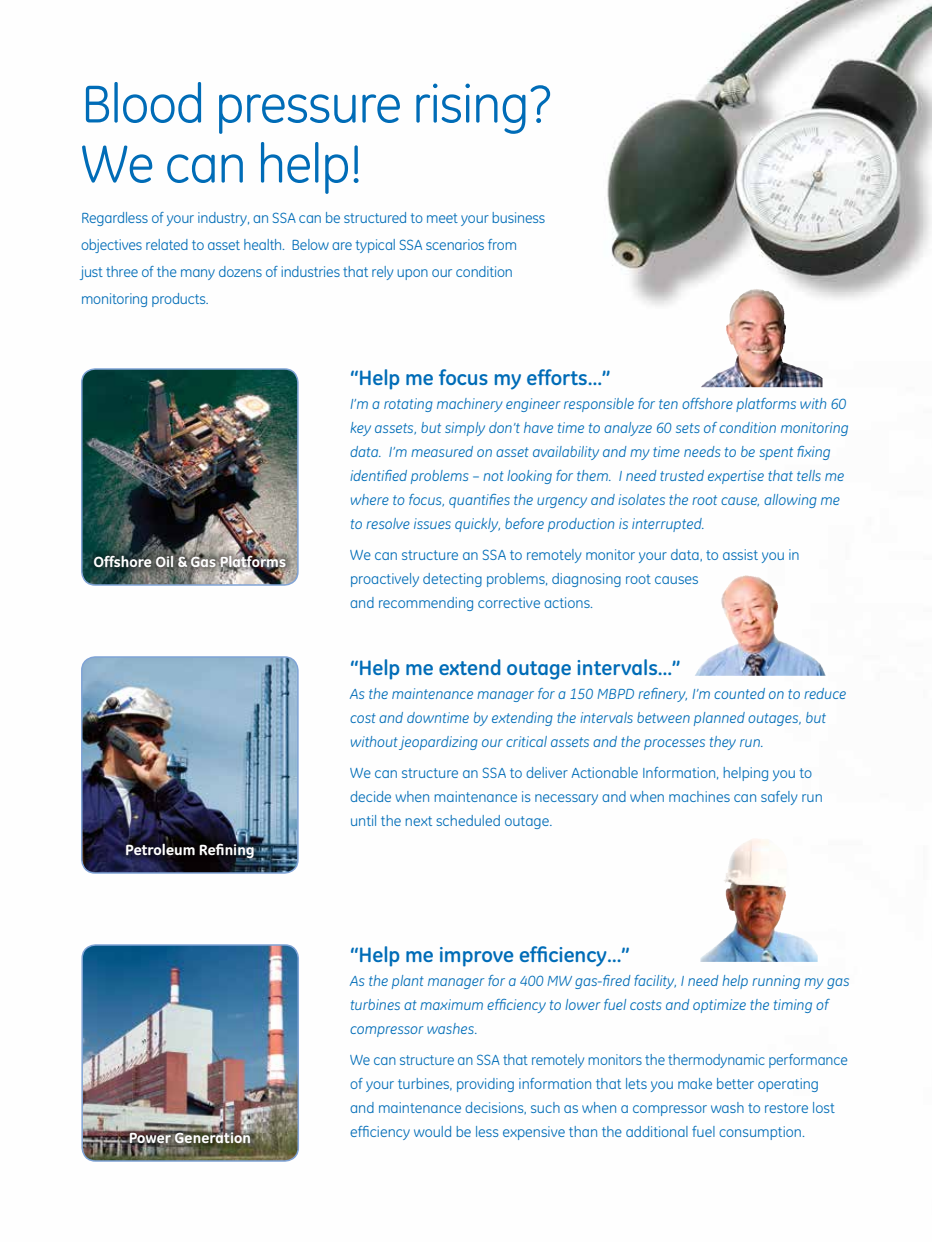
<style>
.page{position:relative;width:932px;height:1242px;background:#fff}
.page>*{position:absolute;margin:0;border:0;box-sizing:border-box;transform-origin:0 0}
.t1{font:54px/60px "GE Inspira";letter-spacing:-.02em;color:#006cb7}
.t2{font:700 21px "GE Inspira";color:#006cb7}
.t3{font:15px/24px "GE Inspira";color:#006cb7}
.t4{font:italic 15px/24px "GE Inspira";color:#006cb7}
.t5{font:800 15px "GE Inspira";color:#fff}
</style>
<div class="page">
<img style="left:81px;top:0;width:851px;height:1153px">
<img style="left:82px;top:369px;width:216px;height:216px">
<div style="left:81px;top:368px;width:217px;height:218px;border:2px solid #7fa3d6;border-radius:14px"></div>
<img style="left:82px;top:657px;width:216px;height:216px">
<div style="left:81px;top:656px;width:217px;height:218px;border:2px solid #7fa3d6;border-radius:14px"></div>
<img style="left:82px;top:945px;width:216px;height:215px">
<div style="left:81px;top:944px;width:218px;height:218px;border:2px solid #7fa3d6;border-radius:14px"></div>
<img style="left:700px;top:289px;width:122px;height:98px">
<img style="left:694px;top:575px;width:131px;height:101px">
<img style="left:700px;top:838px;width:117px;height:124px">
<div style="left:88px;top:550px;width:204px;height:25px;background:#000;opacity:.75"></div>
<div style="left:120px;top:838px;width:140px;height:27px;background:#000;opacity:.75"></div>
<div style="left:123px;top:1126px;width:134px;height:23px;background:#000;opacity:.75"></div>
<h1 class="t1" style="left:81px;top:74px;width:472px">Blood pressure rising?<br>We can help!</h1>
<p class="t3" style="left:81px;top:204px;width:465px;line-height:27px">Regardless of your industry, an SSA can be structured to meet your business objectives related to asset health. Below are typical SSA scenarios from<br>just three of the many dozens of industries that rely upon our condition monitoring products.</p>
<p class="t5" style="left:94px;top:554px;width:194px">Offshore Oil &amp; Gas Platforms</p>
<p class="t5" style="left:125px;top:842px;width:131px">Petroleum Refining</p>
<p class="t5" style="left:129px;top:1129px;width:124px">Power Generation</p>
<h2 class="t2" style="left:350px;top:364px;width:262px">“Help me focus my efforts…”</h2>
<p class="t4" style="left:350px;top:392px;width:500px">I’m a rotating machinery engineer responsible for ten offshore platforms with 60 key assets, but simply don’t have time to analyze 60 sets of condition monitoring data. I’m measured on asset availability and my time needs to be spent fixing identified problems – not looking for them. I need trusted expertise that tells me where to focus, quantifies the urgency and isolates the root cause, allowing me to resolve issues quickly, before production is interrupted.</p>
<p class="t3" style="left:350px;top:543px;width:451px">We can structure an SSA to remotely monitor your data, to assist you in proactively detecting problems, diagnosing root causes<br>and recommending corrective actions.</p>
<h2 class="t2" style="left:350px;top:654px;width:332px">“Help me extend outage intervals…”</h2>
<p class="t4" style="left:350px;top:682px;width:498px">As the maintenance manager for a 150 MBPD refinery, I’m counted on to reduce cost and downtime by extending the intervals between planned outages, but without jeopardizing our critical assets and the processes they run.</p>
<p class="t3" style="left:350px;top:761px;width:474px">We can structure an SSA to deliver Actionable Information, helping you to decide when maintenance is necessary and when machines can safely run until the next scheduled outage.</p>
<h2 class="t2" style="left:350px;top:941px;width:281px">“Help me improve efficiency…”</h2>
<p class="t4" style="left:350px;top:969px;width:501px">As the plant manager for a 400 MW gas-fired facility, I need help running my gas turbines at maximum efficiency to lower fuel costs and optimize the timing of compressor washes.</p>
<p class="t3" style="left:350px;top:1048px;width:499px">We can structure an SSA that remotely monitors the thermodynamic performance of your turbines, providing information that lets you make better operating<br>and maintenance decisions, such as when a compressor wash to restore lost efficiency would be less expensive than the additional fuel consumption.</p>
</div>
